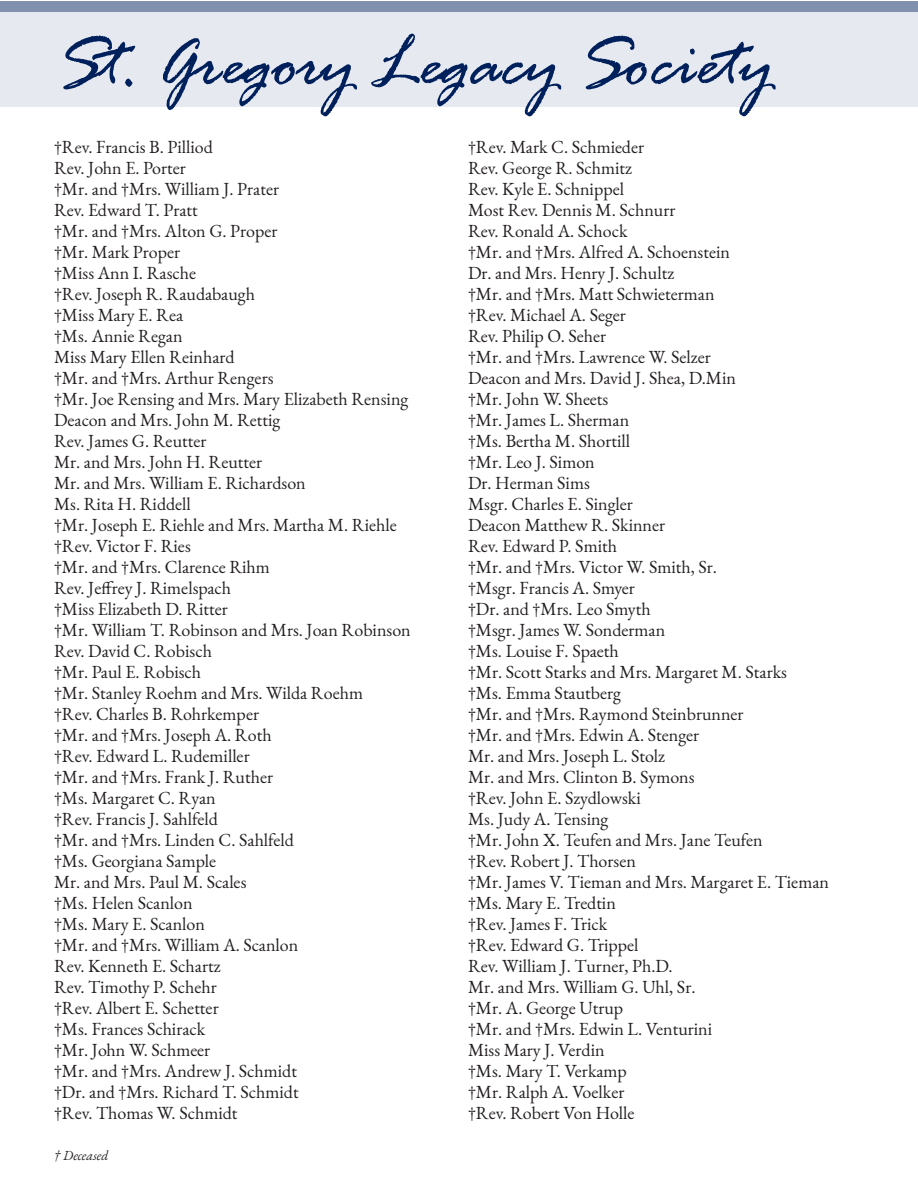
<style>
.page{position:relative;width:918px;height:1188px;background:#fff}
.page>*{position:absolute;margin:0;border:0;box-sizing:border-box;transform-origin:0 0}
.t1{font:italic 75px "Rage";letter-spacing:-.01em;color:#00205c}
.t2{font:18px "EB Garamond";color:#231f20}
.t3{font:italic 13.5px "EB Garamond";color:#231f20}
.s1{font-size:15px}
</style>
<div class="page">
<div style="left:0;top:1px;width:918px;height:106px;background:#e6e9ef"></div>
<div style="left:0;top:1px;width:918px;height:11px;background:#8090ad"></div>
<p class="t1" style="left:54px;top:23px;width:721px">St. Gregory Legacy Society</p>
<p class="t2" style="left:54px;top:135px;width:160px">†Rev. Francis B. Pilliod</p>
<p class="t2" style="left:54px;top:156px;width:133px">Rev. John E. Porter</p>
<p class="t2" style="left:54px;top:177px;width:227px">†Mr. and †Mrs. William J. Prater</p>
<p class="t2" style="left:54px;top:198px;width:145px">Rev. Edward T. Pratt</p>
<p class="t2" style="left:54px;top:219px;width:225px">†Mr. and †Mrs. Alton G. Proper</p>
<p class="t2" style="left:54px;top:240px;width:128px">†Mr. Mark Proper</p>
<p class="t2" style="left:54px;top:261px;width:144px">†Miss Ann I. Rasche</p>
<p class="t2" style="left:54px;top:282px;width:202px">†Rev. Joseph R. Raudabaugh</p>
<p class="t2" style="left:54px;top:303px;width:131px">†Miss Mary E. Rea</p>
<p class="t2" style="left:54px;top:324px;width:130px">†Ms. Annie Regan</p>
<p class="t2" style="left:54px;top:345px;width:182px">Miss Mary Ellen Reinhard</p>
<p class="t2" style="left:54px;top:366px;width:221px">†Mr. and †Mrs. Arthur Rengers</p>
<p class="t2" style="left:54px;top:387px;width:356px">†Mr. Joe Rensing and Mrs. Mary Elizabeth Rensing</p>
<p class="t2" style="left:54px;top:408px;width:228px">Deacon and Mrs. John M. Rettig</p>
<p class="t2" style="left:54px;top:429px;width:154px">Rev. James G. Reutter</p>
<p class="t2" style="left:54px;top:450px;width:210px">Mr. and Mrs. John H. Reutter</p>
<p class="t2" style="left:54px;top:471px;width:253px">Mr. and Mrs. William E. Richardson</p>
<p class="t2" style="left:54px;top:492px;width:138px">Ms. Rita H. Riddell</p>
<p class="t2" style="left:54px;top:513px;width:344px">†Mr. Joseph E. Riehle and Mrs. Martha M. Riehle</p>
<p class="t2" style="left:54px;top:534px;width:138px">†Rev. Victor F. Ries</p>
<p class="t2" style="left:54px;top:555px;width:217px">†Mr. and †Mrs. Clarence Rihm</p>
<p class="t2" style="left:54px;top:576px;width:179px">Rev. Jeffrey J. Rimelspach</p>
<p class="t2" style="left:54px;top:597px;width:175px">†Miss Elizabeth D. Ritter</p>
<p class="t2" style="left:54px;top:618px;width:358px">†Mr. William T. Robinson and Mrs. Joan Robinson</p>
<p class="t2" style="left:54px;top:639px;width:159px">Rev. David C. Robisch</p>
<p class="t2" style="left:54px;top:660px;width:149px">†Mr. Paul E. Robisch</p>
<p class="t2" style="left:54px;top:681px;width:311px">†Mr. Stanley Roehm and Mrs. Wilda Roehm</p>
<p class="t2" style="left:54px;top:702px;width:207px">†Rev. Charles B. Rohrkemper</p>
<p class="t2" style="left:54px;top:723px;width:219px">†Mr. and †Mrs. Joseph A. Roth</p>
<p class="t2" style="left:54px;top:744px;width:197px">†Rev. Edward L. Rudemiller</p>
<p class="t2" style="left:54px;top:765px;width:221px">†Mr. and †Mrs. Frank J. Ruther</p>
<p class="t2" style="left:54px;top:786px;width:163px">†Ms. Margaret C. Ryan</p>
<p class="t2" style="left:54px;top:807px;width:165px">†Rev. Francis J. Sahlfeld</p>
<p class="t2" style="left:54px;top:828px;width:242px">†Mr. and †Mrs. Linden C. Sahlfeld</p>
<p class="t2" style="left:54px;top:849px;width:164px">†Ms. Georgiana Sample</p>
<p class="t2" style="left:54px;top:870px;width:194px">Mr. and Mrs. Paul M. Scales</p>
<p class="t2" style="left:54px;top:891px;width:140px">†Ms. Helen Scanlon</p>
<p class="t2" style="left:54px;top:912px;width:152px">†Ms. Mary E. Scanlon</p>
<p class="t2" style="left:54px;top:933px;width:246px">†Mr. and †Mrs. William A. Scanlon</p>
<p class="t2" style="left:54px;top:954px;width:168px">Rev. Kenneth E. Schartz</p>
<p class="t2" style="left:54px;top:975px;width:164px">Rev. Timothy P. Schehr</p>
<p class="t2" style="left:54px;top:996px;width:166px">†Rev. Albert E. Schetter</p>
<p class="t2" style="left:54px;top:1017px;width:153px">†Ms. Frances Schirack</p>
<p class="t2" style="left:54px;top:1038px;width:158px">†Mr. John W. Schmeer</p>
<p class="t2" style="left:54px;top:1059px;width:245px">†Mr. and †Mrs. Andrew J. Schmidt</p>
<p class="t2" style="left:54px;top:1080px;width:246px">†Dr. and †Mrs. Richard T. Schmidt</p>
<p class="t2" style="left:54px;top:1101px;width:185px">†Rev. Thomas W. Schmidt</p>
<p class="t3" style="left:54px;top:1147px;width:56px"><span class="s1">†</span> Deceased</p>
<p class="t2" style="left:468px;top:135px;width:178px">†Rev. Mark C. Schmieder</p>
<p class="t2" style="left:468px;top:156px;width:165px">Rev. George R. Schmitz</p>
<p class="t2" style="left:468px;top:177px;width:158px">Rev. Kyle E. Schnippel</p>
<p class="t2" style="left:468px;top:198px;width:209px">Most Rev. Dennis M. Schnurr</p>
<p class="t2" style="left:468px;top:219px;width:161px">Rev. Ronald A. Schock</p>
<p class="t2" style="left:468px;top:240px;width:264px">†Mr. and †Mrs. Alfred A. Schoenstein</p>
<p class="t2" style="left:468px;top:261px;width:208px">Dr. and Mrs. Henry J. Schultz</p>
<p class="t2" style="left:468px;top:282px;width:248px">†Mr. and †Mrs. Matt Schwieterman</p>
<p class="t2" style="left:468px;top:303px;width:159px">†Rev. Michael A. Seger</p>
<p class="t2" style="left:468px;top:324px;width:140px">Rev. Philip O. Seher</p>
<p class="t2" style="left:468px;top:345px;width:244px">†Mr. and †Mrs. Lawrence W. Selzer</p>
<p class="t2" style="left:468px;top:366px;width:270px">Deacon and Mrs. David J. Shea, D.Min</p>
<p class="t2" style="left:468px;top:387px;width:142px">†Mr. John W. Sheets</p>
<p class="t2" style="left:468px;top:408px;width:163px">†Mr. James L. Sherman</p>
<p class="t2" style="left:468px;top:429px;width:164px">†Ms. Bertha M. Shortill</p>
<p class="t2" style="left:468px;top:450px;width:128px">†Mr. Leo J. Simon</p>
<p class="t2" style="left:468px;top:471px;width:123px">Dr. Herman Sims</p>
<p class="t2" style="left:468px;top:492px;width:166px">Msgr. Charles E. Singler</p>
<p class="t2" style="left:468px;top:513px;width:199px">Deacon Matthew R. Skinner</p>
<p class="t2" style="left:468px;top:534px;width:151px">Rev. Edward P. Smith</p>
<p class="t2" style="left:468px;top:555px;width:251px">†Mr. and †Mrs. Victor W. Smith, Sr.</p>
<p class="t2" style="left:468px;top:576px;width:168px">†Msgr. Francis A. Smyer</p>
<p class="t2" style="left:468px;top:597px;width:184px">†Dr. and †Mrs. Leo Smyth</p>
<p class="t2" style="left:468px;top:618px;width:199px">†Msgr. James W. Sonderman</p>
<p class="t2" style="left:468px;top:639px;width:152px">†Ms. Louise F. Spaeth</p>
<p class="t2" style="left:468px;top:660px;width:321px">†Mr. Scott Starks and Mrs. Margaret M. Starks</p>
<p class="t2" style="left:468px;top:681px;width:155px">†Ms. Emma Stautberg</p>
<p class="t2" style="left:468px;top:702px;width:277px">†Mr. and †Mrs. Raymond Steinbrunner</p>
<p class="t2" style="left:468px;top:723px;width:233px">†Mr. and †Mrs. Edwin A. Stenger</p>
<p class="t2" style="left:468px;top:744px;width:198px">Mr. and Mrs. Joseph L. Stolz</p>
<p class="t2" style="left:468px;top:765px;width:228px">Mr. and Mrs. Clinton B. Symons</p>
<p class="t2" style="left:468px;top:786px;width:174px">†Rev. John E. Szydlowski</p>
<p class="t2" style="left:468px;top:807px;width:142px">Ms. Judy A. Tensing</p>
<p class="t2" style="left:468px;top:828px;width:296px">†Mr. John X. Teufen and Mrs. Jane Teufen</p>
<p class="t2" style="left:468px;top:849px;width:169px">†Rev. Robert J. Thorsen</p>
<p class="t2" style="left:468px;top:870px;width:363px">†Mr. James V. Tieman and Mrs. Margaret E. Tieman</p>
<p class="t2" style="left:468px;top:891px;width:149px">†Ms. Mary E. Tredtin</p>
<p class="t2" style="left:468px;top:912px;width:141px">†Rev. James F. Trick</p>
<p class="t2" style="left:468px;top:933px;width:172px">†Rev. Edward G. Trippel</p>
<p class="t2" style="left:468px;top:954px;width:206px">Rev. William J. Turner, Ph.D.</p>
<p class="t2" style="left:468px;top:975px;width:229px">Mr. and Mrs. William G. Uhl, Sr.</p>
<p class="t2" style="left:468px;top:996px;width:157px">†Mr. A. George Utrup</p>
<p class="t2" style="left:468px;top:1017px;width:246px">†Mr. and †Mrs. Edwin L. Venturini</p>
<p class="t2" style="left:468px;top:1038px;width:138px">Miss Mary J. Verdin</p>
<p class="t2" style="left:468px;top:1059px;width:160px">†Ms. Mary T. Verkamp</p>
<p class="t2" style="left:468px;top:1080px;width:158px">†Mr. Ralph A. Voelker</p>
<p class="t2" style="left:468px;top:1101px;width:168px">†Rev. Robert Von Holle</p>
</div>
